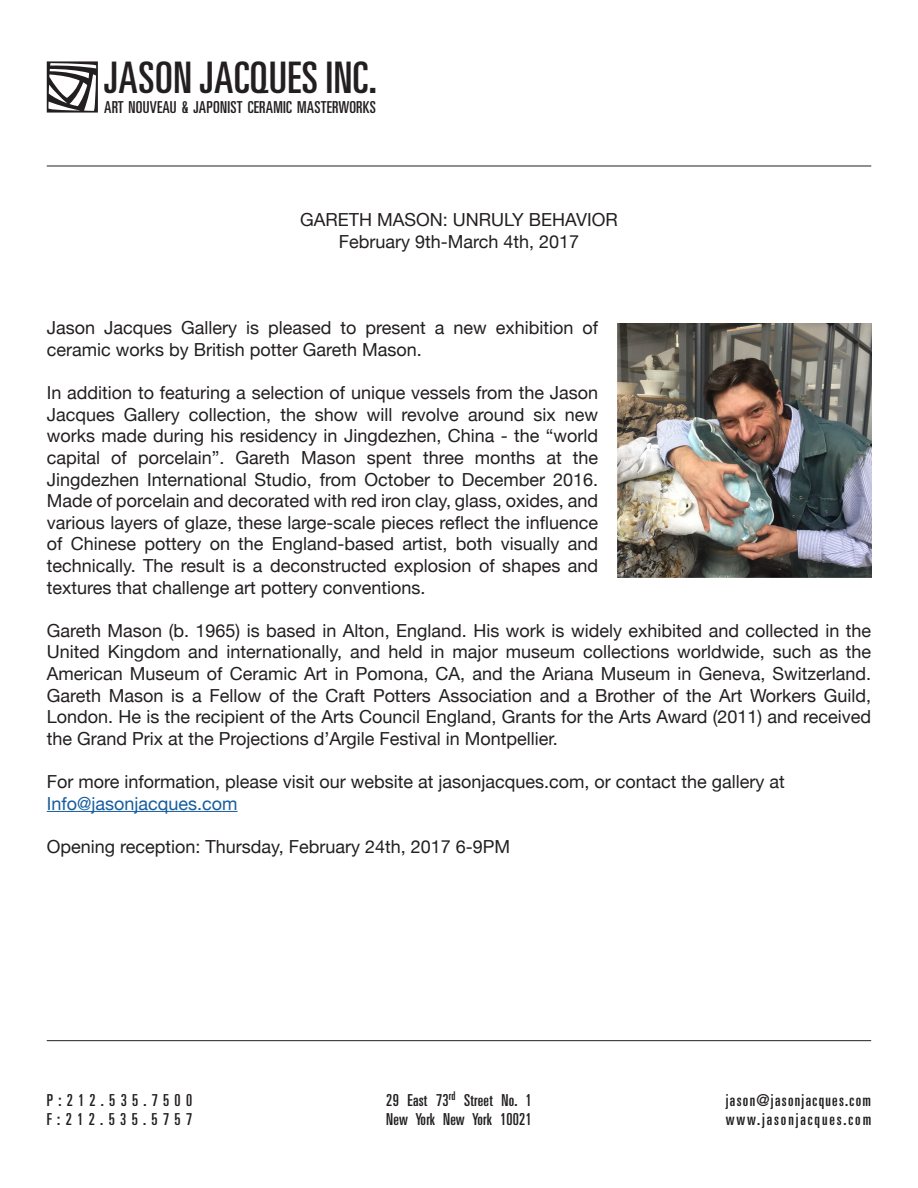
<style>
.page{position:relative;width:918px;height:1188px;background:#fff}
.page>*{position:absolute;margin:0;border:0;box-sizing:border-box;transform-origin:0 0}
.t1{font:ultra-condensed 43.5px "Univers LT Std";letter-spacing:.015em;color:#231f20}
.t2{font:18px/21.6px "Helvetica Neue";color:#231f20;text-align:justify}
.t3{font:18px "Helvetica Neue";color:#175d9e}
.t4{font:ultra-condensed 16.5px "Univers LT Std";letter-spacing:.015em;color:#231f20}
.t5{font:ultra-condensed 16.5px "Univers LT Std";letter-spacing:.08em;color:#231f20}
.t6{font:ultra-condensed 16.5px "Univers LT Std";letter-spacing:.115em;color:#231f20}
.t7{font:ultra-condensed 16.5px "Univers LT Std";letter-spacing:.32em;color:#231f20}
.t8{font:ultra-condensed 16.5px "Univers LT Std";letter-spacing:.325em;color:#231f20}
</style>
<div class="page">
<svg style="left:47px;top:61px;width:51px;height:52px"></svg>
<hr style="left:47px;top:1040px;width:824px;height:1px;background:#231f20">
<hr style="left:47px;top:166px;width:824px;height:1px;background:#231f20">
<hr style="left:47px;top:811px;width:191px;height:1px;background:#175d9e">
<img style="left:617px;top:324px;width:254px;height:254px">
<p class="t1" style="left:104px;top:53px;width:274px">JASON JACQUES INC.</p>
<p class="t4" style="left:104px;top:97px;width:273px">ART NOUVEAU &amp; JAPONIST CERAMIC MASTERWORKS</p>
<p class="t2" style="left:300px;top:210px;width:319px">GARETH MASON: UNRULY BEHAVIOR</p>
<p class="t2" style="left:339px;top:232px;width:242px">February 9th-March 4th, 2017</p>
<p class="t2" style="left:47px;top:318px;width:553px">Jason Jacques Gallery is pleased to present a new exhibition of ceramic works by British potter Gareth Mason.</p>
<p class="t2" style="left:47px;top:383px;width:553px">In addition to featuring a selection of unique vessels from the Jason Jacques Gallery collection, the show will revolve around six new works made during his residency in Jingdezhen, China - the “world capital of porcelain”. Gareth Mason spent three months at the Jingdezhen International Studio, from October to December 2016.<br>Made of porcelain and decorated with red iron clay, glass, oxides, and various layers of glaze, these large-scale pieces reflect the influence of Chinese pottery on the England-based artist, both visually and technically. The result is a deconstructed explosion of shapes and textures that challenge art pottery conventions.</p>
<p class="t2" style="left:47px;top:621px;width:826px">Gareth Mason (b. 1965) is based in Alton, England. His work is widely exhibited and collected in the United Kingdom and internationally, and held in major museum collections worldwide, such as the American Museum of Ceramic Art in Pomona, CA, and the Ariana Museum in Geneva, Switzerland.<br>Gareth Mason is a Fellow of the Craft Potters Association and a Brother of the Art Workers Guild, London. He is the recipient of the Arts Council England, Grants for the Arts Award (2011) and received the Grand Prix at the Projections d’Argile Festival in Montpellier.</p>
<p class="t2" style="left:47px;top:772px;width:740px">For more information, please visit our website at jasonjacques.com, or contact the gallery at</p>
<p class="t3" style="left:47px;top:790px;width:192px">Info@jasonjacques.com</p>
<p class="t2" style="left:47px;top:837px;width:465px">Opening reception: Thursday, February 24th, 2017 6-9PM</p>
<p class="t7" style="left:47px;top:1091px;width:147px">P:212.535.7500</p>
<p class="t4" style="left:386px;top:1091px;width:147px">29 East 73<sup>rd</sup> Street No. 1</p>
<p class="t5" style="left:726px;top:1091px;width:147px">jason@jasonjacques.com</p>
<p class="t8" style="left:47px;top:1110px;width:147px">F:212.535.5757</p>
<p class="t4" style="left:386px;top:1110px;width:147px">New York New York 10021</p>
<p class="t6" style="left:726px;top:1110px;width:147px">www.jasonjacques.com</p>
</div>
